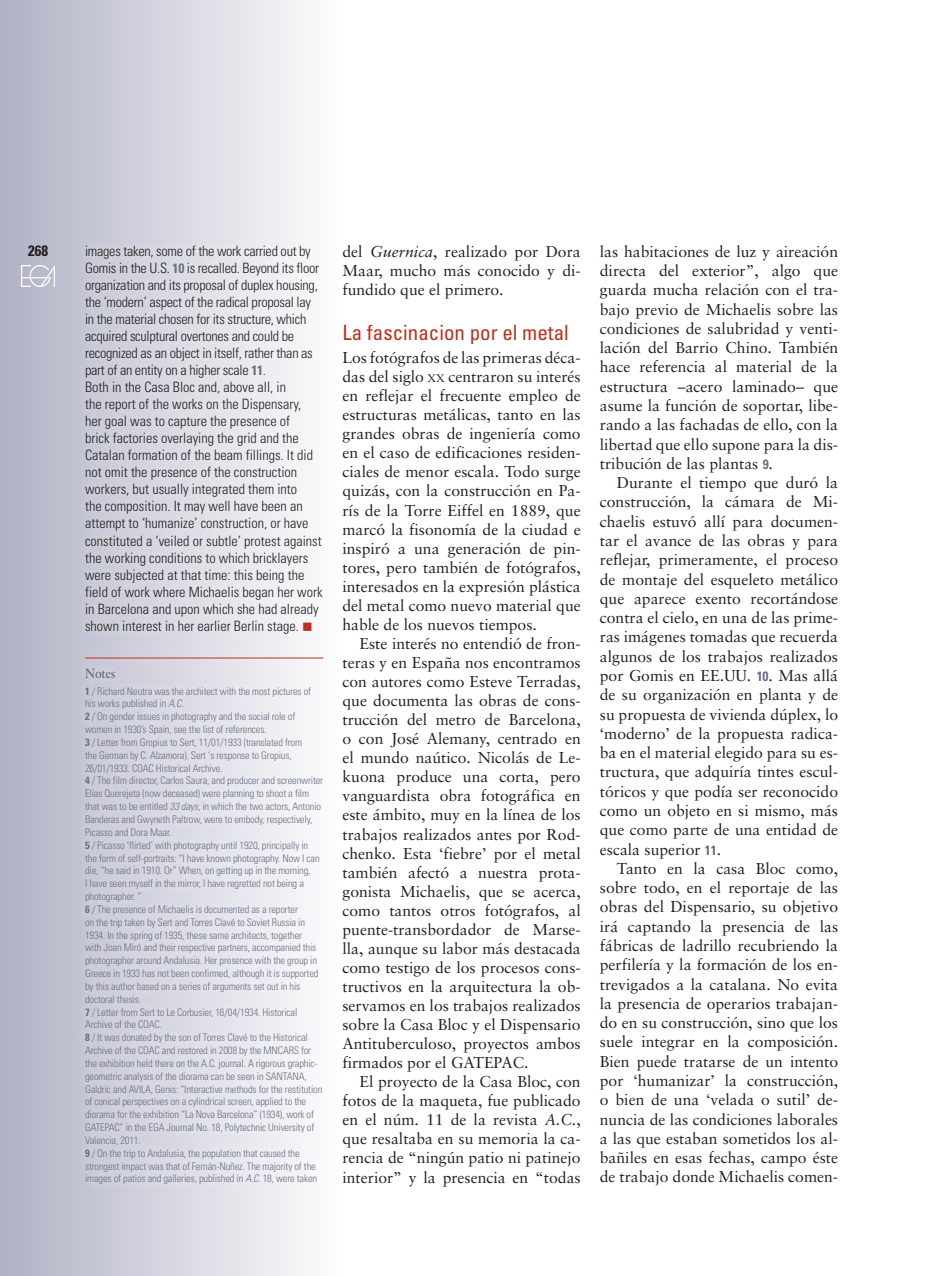
<style>
.page{position:relative;width:936px;height:1276px;background:#fff}
.page>*{position:absolute;margin:0;border:0;box-sizing:border-box;transform-origin:0 0}
.TITULAR_1_CAST{font:condensed 21px "Univers";color:#c02d19}
.t1{font:15.75px/19.4px "Sabon";color:#231f20;text-align:justify}
.t2{font:700 condensed 15px "Univers";color:#231f20}
.t3{font:300 condensed 14.25px/17.1px "Univers";color:#231f20}
.t4{font:300 condensed 14.25px/17.1px "Univers";letter-spacing:-.02em;color:#231f20}
.t5{font:700 13.5px "Sabon";letter-spacing:-.015em;color:#6b6f86;scale:.9 1}
.t6{font:300 condensed 10.5px/12.9px "Univers";letter-spacing:-.015em;color:#6b6f86}
.s1{font-weight:700;font-size:13.5px;color:#6b6f86}
.s2{color:#c02d19}
.s3{font-weight:700}
.s4{font-style:italic}
.s5{font-size:10.95px}
.s6{font-family:"Univers";font-weight:700;font-stretch:condensed;font-size:13.5px;color:#6b6f86}
</style>
<div class="page">
<div style="left:0;top:0;width:342px;height:1276px;background:linear-gradient(to right,#afb1c5,#fdfdfe)"></div>
<div style="left:75px;top:236px;width:279px;height:978px;background:#fff;opacity:.75"></div>
<hr style="left:85px;top:657px;width:238px;height:1px;background:#c02d19">
<img style="left:22px;top:265px;width:33px;height:21px">
<p class="t2" style="left:28px;top:242px;width:21px">268</p>
<p class="t4" style="left:85px;top:242px;width:235px">images taken, some of the work carried out by Gomis in the U.S. <span class="s1">10</span> is recalled. Beyond its floor organization and its proposal of duplex housing, the ‘modern’ aspect of the radical proposal lay in the material chosen for its structure, which acquired sculptural overtones and could be recognized as an object in itself, rather than as part of an entity on a higher scale <span class="s1">11</span>.</p>
<p class="t3" style="left:85px;top:378px;width:239px">Both in the Casa Bloc and, above all, in<br>the report of the works on the Dispensary,<br>her goal was to capture the presence of<br>brick factories overlaying the grid and the Catalan formation of the beam fillings. It did not omit the presence of the construction workers, but usually integrated them into<br>the composition. It may well have been an attempt to ‘humanize’ construction, or have constituted a ‘veiled or subtle’ protest against the working conditions to which bricklayers were subjected at that time: this being the field of work where Michaelis began her work in Barcelona and upon which she had already shown interest in her earlier Berlin stage. <span class="s2">■</span></p>
<p class="t5" style="left:85px;top:664px;width:35px">Notes</p>
<p class="t6" style="left:85px;top:684px;width:227px"><span class="s3">1</span> / Richard Neutra was the architect with the most pictures of his works published in <span class="s4">A.C.<br></span><span class="s3">2</span> / On gender issues in photography and the social role of women in 1930’s Spain, see the list of references.<br><span class="s3">3</span> / Letter from Gropius to Sert, 11/01/1933 (translated from the German by C. Alzamora). Sert ‘s response to Gropius, 26/01/1933. COAC Historical Archive.</p>
<p class="t6" style="left:85px;top:774px;width:239px"><span class="s3">4</span> / The film director, Carlos Saura, and producer and screenwriter Elías Querejeta (now deceased) were planning to shoot a film that was to be entitled <span class="s4">33 days</span>, in which the two actors, Antonio Banderas and Gwyneth Paltrow, were to embody, respectively, Picasso and Dora Maar.</p>
<p class="t6" style="left:85px;top:838px;width:236px"><span class="s3">5</span> / Picasso ‘flirted’ with photography until 1920, principally in the form of self-portraits: “I have known photography. Now I can die, “he said in 1910. Or” When, on getting up in the morning,<br>I have seen myself in the mirror, I have regretted not being a photographer. “</p>
<p class="t6" style="left:85px;top:902px;width:235px"><span class="s3">6</span> / The presence of Michaelis is documented as a reporter<br>on the trip taken by Sert and Torres Clavé to Soviet Russia in 1934. In the spring of 1935, these same architects, together with Joan Miró and their respective partners, accompanied this photographer around Andalusia. Her presence with the group in Greece in 1933 has not been confirmed, although it is supported by this author based on a series of arguments set out in his doctoral thesis.</p>
<p class="t6" style="left:85px;top:1005px;width:214px"><span class="s3">7</span> / Letter from Sert to Le Corbusier, 16/04/1934. Historical<br>Archive of the COAC.</p>
<p class="t6" style="left:85px;top:1031px;width:239px"><span class="s3">8</span> / It was donated by the son of Torres Clavé to the Historical Archive of the COAC and restored in 2008 by the MNCARS for the exhibition held there on the A.C. journal. A rigorous graphic&shy;geometric analysis of the diorama can be seen in SANTANA, Galdric and AVILA, Genis: “Interactive methods for the restitution of conical perspectives on a cylindrical screen, applied to the diorama for the exhibition “La Nova Barcelona” (1934), work of GATEPAC” in the EGA Journal No. 18, Polytechnic University of Valencia, 2011.</p>
<p class="t6" style="left:85px;top:1146px;width:234px"><span class="s3">9</span> / On the trip to Andalusia, the population that caused the strongest impact was that of Fernán-Nuñez. The majority of the images of patios and galleries, published in <span class="s4">A.C.</span> 18, were taken</p>
<p class="t1" style="left:342px;top:241px;width:240px">del <span class="s4">Guernica</span>, realizado por Dora Maar, mucho más conocido y di&shy;fundido que el primero.</p>
<p class="TITULAR_1_CAST" style="left:342px;top:319px;width:228px">La fascinacion por el metal</p>
<p class="t1" style="left:342px;top:348px;width:240px">Los fotógrafos de las primeras déca&shy;das del siglo <span class="s5">xx</span> centraron su interés en reflejar el frecuente empleo de estructuras metálicas, tanto en las grandes obras de ingeniería como en el caso de edificaciones residen&shy;ciales de menor escala. Todo surge quizás, con la construcción en Pa&shy;rís de la Torre Eiffel en 1889, que marcó la fisonomía de la ciudad e inspiró a una generación de pin&shy;tores, pero también de fotógrafos, interesados en la expresión plástica del metal como nuevo material que hable de los nuevos tiempos.</p>
<p class="t1" style="left:342px;top:634px;width:240px;text-indent:17px">Este interés no entendió de fron&shy;teras y en España nos encontramos con autores como Esteve Terradas, que documenta las obras de cons&shy;trucción del metro de Barcelona, o con José Alemany, centrado en el mundo naútico. Nicolás de Le&shy;kuona produce una corta, pero vanguardista obra fotográfica en este ámbito, muy en la línea de los trabajos realizados antes por Rod&shy;chenko. Esta ‘fiebre’ por el metal también afectó a nuestra prota&shy;gonista Michaelis, que se acerca, como tantos otros fotógrafos, al puente-transbordador de Marse&shy;lla, aunque su labor más destacada como testigo de los procesos cons&shy;tructivos en la arquitectura la ob&shy;servamos en los trabajos realizados sobre la Casa Bloc y el Dispensario Antituberculoso, proyectos ambos firmados por el GATEPAC.</p>
<p class="t1" style="left:342px;top:1072px;width:240px;text-indent:17px">El proyecto de la Casa Bloc, con fotos de la maqueta, fue publicado en el núm. 11 de la revista <span class="s4">A.C</span>., que resaltaba en su memoria la ca&shy;rencia de “ningún patio ni patinejo interior” y la presencia en “todas</p>
<p class="t1" style="left:600px;top:241px;width:240px">las habitaciones de luz y aireación directa del exterior”, algo que guarda mucha relación con el tra&shy;bajo previo de Michaelis sobre las condiciones de salubridad y venti&shy;lación del Barrio Chino. También hace referencia al material de la estructura –acero laminado– que asume la función de soportar, libe&shy;rando a las fachadas de ello, con la libertad que ello supone para la dis&shy;tribución de las plantas <span class="s6">9</span>.</p>
<p class="t1" style="left:600px;top:473px;width:240px;text-indent:17px">Durante el tiempo que duró la construcción, la cámara de Mi&shy;chaelis estuvó allí para documen&shy;tar el avance de las obras y para reflejar, primeramente, el proceso de montaje del esqueleto metálico que aparece exento recortándose contra el cielo, en una de las prime&shy;ras imágenes tomadas que recuerda algunos de los trabajos realizados por Gomis en EE.UU. <span class="s6">10</span>. Mas allá de su organización en planta y de su propuesta de vivienda dúplex, lo ‘moderno’ de la propuesta radica&shy;ba en el material elegido para su es&shy;tructura, que adquiría tintes escul&shy;tóricos y que podía ser reconocido como un objeto en si mismo, más que como parte de una entidad de escala superior <span class="s6">11</span>.</p>
<p class="t1" style="left:600px;top:858px;width:240px;text-indent:17px">Tanto en la casa Bloc como, sobre todo, en el reportaje de las obras del Dispensario, su objetivo irá captando la presencia de las fábricas de ladrillo recubriendo la perfilería y la formación de los en&shy;trevigados a la catalana. No evita la presencia de operarios trabajan&shy;do en su construcción, sino que los suele integrar en la composición.<br>Bien puede tratarse de un intento por ‘humanizar’ la construcción, o bien de una ‘velada o sutil’ de&shy;nuncia de las condiciones laborales a las que estaban sometidos los al&shy;bañiles en esas fechas, campo éste de trabajo donde Michaelis comen-</p>
</div>
